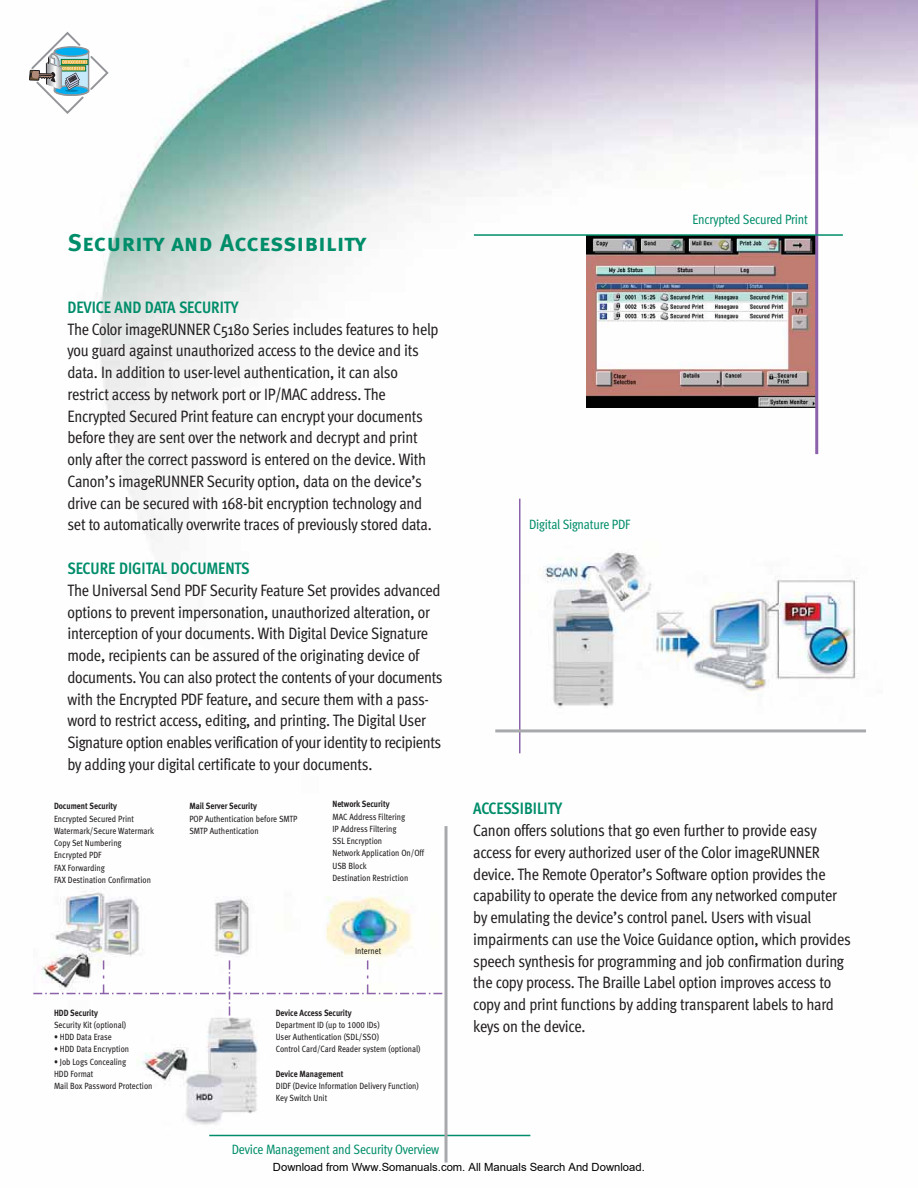
<style>
.page{position:relative;width:918px;height:1188px;background:#fff}
.page>*{position:absolute;margin:0;border:0;box-sizing:border-box;transform-origin:0 0}
.t1{font:24px "Meta Bold Caps";letter-spacing:.02em;color:#008d6a}
.t2{font:16.5px/21.8px "Meta Cond";letter-spacing:-.015em;color:#231f20}
.t3{font:700 16.5px "Meta Cond";letter-spacing:-.01em;color:#008d6a}
.t4{font:13.5px "Meta Cond Book LF";letter-spacing:-.015em;color:#008d6a}
.t5{font:11.25px "Arial";color:#000}
.t6{font:9px/12.3px "Meta Book LF";color:#231f20;scale:.87 1}
.t7{font:9px "Meta Bold LF";color:#231f20;scale:.87 1}
</style>
<div class="page">
<img style="left:100px;top:0;width:818px;height:1163px">
<img style="left:50px;top:880px;width:388px;height:267px">
<img style="left:587px;top:236px;width:228px;height:172px">
<svg style="left:29px;top:30px;width:81px;height:85px"></svg>
<img style="left:521px;top:541px;width:362px;height:189px">
<hr style="left:209px;top:1135px;width:321px;height:1px;background:#008d6a">
<hr style="left:445px;top:826px;width:3px;height:337px;background:#a7a9ac">
<hr style="left:815px;top:0;width:3px;height:454px;background:#8c63aa">
<hr style="left:474px;top:234px;width:369px;height:2px;background:#008d6a">
<svg style="left:33px;top:960px;width:409px;height:56px"></svg>
<hr style="left:519px;top:499px;width:1px;height:254px;background:#8c63aa">
<hr style="left:495px;top:729px;width:371px;height:3px;background:#a7a9ac">
<h1 class="t1" style="left:68px;top:229px;width:300px">Security and Accessibility</h1>
<p class="t3" style="left:68px;top:301px;width:173px">DEVICE AND DATA SECURITY</p>
<p class="t2" style="left:68px;top:319px;width:373px">The Color imageRUNNER C5180 Series includes features to help you guard against unauthorized access to the device and its data. In addition to user-level authentication, it can also restrict access by network port or IP/MAC address. The Encrypted Secured Print feature can encrypt your documents before they are sent over the network and decrypt and print only after the correct password is entered on the device. With Canon’s imageRUNNER Security option, data on the device’s drive can be secured with 168-bit encryption technology and set to automatically overwrite traces of previously stored data.</p>
<p class="t3" style="left:68px;top:562px;width:184px">SECURE DIGITAL DOCUMENTS</p>
<p class="t2" style="left:68px;top:581px;width:377px">The Universal Send PDF Security Feature Set provides advanced options to prevent impersonation, unauthorized alteration, or interception of your documents. With Digital Device Signature mode, recipients can be assured of the originating device of documents. You can also protect the contents of your documents with the Encrypted PDF feature, and secure them with a pass&shy;word to restrict access, editing, and printing. The Digital User Signature option enables verification of your identity to recipients by adding your digital certificate to your documents.</p>
<p class="t7" style="left:54px;top:803px;width:74px">Document Security</p>
<p class="t6" style="left:54px;top:813px;width:117px">Encrypted Secured Print<br>Watermark/Secure Watermark<br>Copy Set Numbering<br>Encrypted PDF<br>FAX Forwarding<br>FAX Destination Confirmation</p>
<p class="t7" style="left:54px;top:1009px;width:52px">HDD Security</p>
<p class="t6" style="left:54px;top:1019px;width:84px">Security Kit (optional)</p>
<p class="t6" style="left:54px;top:1032px;width:68px">• HDD Data Erase</p>
<p class="t6" style="left:54px;top:1044px;width:88px">• HDD Data Encryption</p>
<p class="t6" style="left:54px;top:1056px;width:115px">• Job Logs Concealing<br>HDD Format<br>Mail Box Password Protection</p>
<p class="t7" style="left:189px;top:803px;width:79px">Mail Server Security</p>
<p class="t6" style="left:189px;top:813px;width:126px">POP Authentication before SMTP<br>SMTP Authentication</p>
<p class="t7" style="left:332px;top:801px;width:67px">Network Security</p>
<p class="t6" style="left:332px;top:811px;width:107px">MAC Address Filtering<br>IP Address Filtering<br>SSL Encryption<br>Network Application On/Off<br>USB Block<br>Destination Restriction</p>
<p class="t6" style="left:355px;top:946px;width:32px">Internet</p>
<p class="t7" style="left:276px;top:1009px;width:89px">Device Access Security</p>
<p class="t6" style="left:276px;top:1019px;width:168px">Department ID (up to 1000 IDs)<br>User Authentication (SDL/SSO)<br>Control Card/Card Reader system (optional)</p>
<p class="t7" style="left:276px;top:1070px;width:79px">Device Management</p>
<p class="t6" style="left:276px;top:1080px;width:166px">DIDF (Device Information Delivery Function)<br>Key Switch Unit</p>
<p class="t4" style="left:232px;top:1144px;width:209px">Device Management and Security Overview</p>
<p class="t4" style="left:693px;top:215px;width:117px">Encrypted Secured Print</p>
<p class="t4" style="left:529px;top:519px;width:103px">Digital Signature PDF</p>
<p class="t3" style="left:473px;top:802px;width:91px">ACCESSIBILITY</p>
<p class="t2" style="left:473px;top:821px;width:379px">Canon offers solutions that go even further to provide easy access for every authorized user of the Color imageRUNNER device. The Remote Operator’s Software option provides the capability to operate the device from any networked computer by emulating the device’s control panel. Users with visual impairments can use the Voice Guidance option, which provides speech synthesis for programming and job confirmation during the copy process. The Braille Label option improves access to copy and print functions by adding transparent labels to hard keys on the device.</p>
<p class="t5" style="left:273px;top:1160px;width:373px">Download from Www.Somanuals.com. All Manuals Search And Download.</p>
</div>
